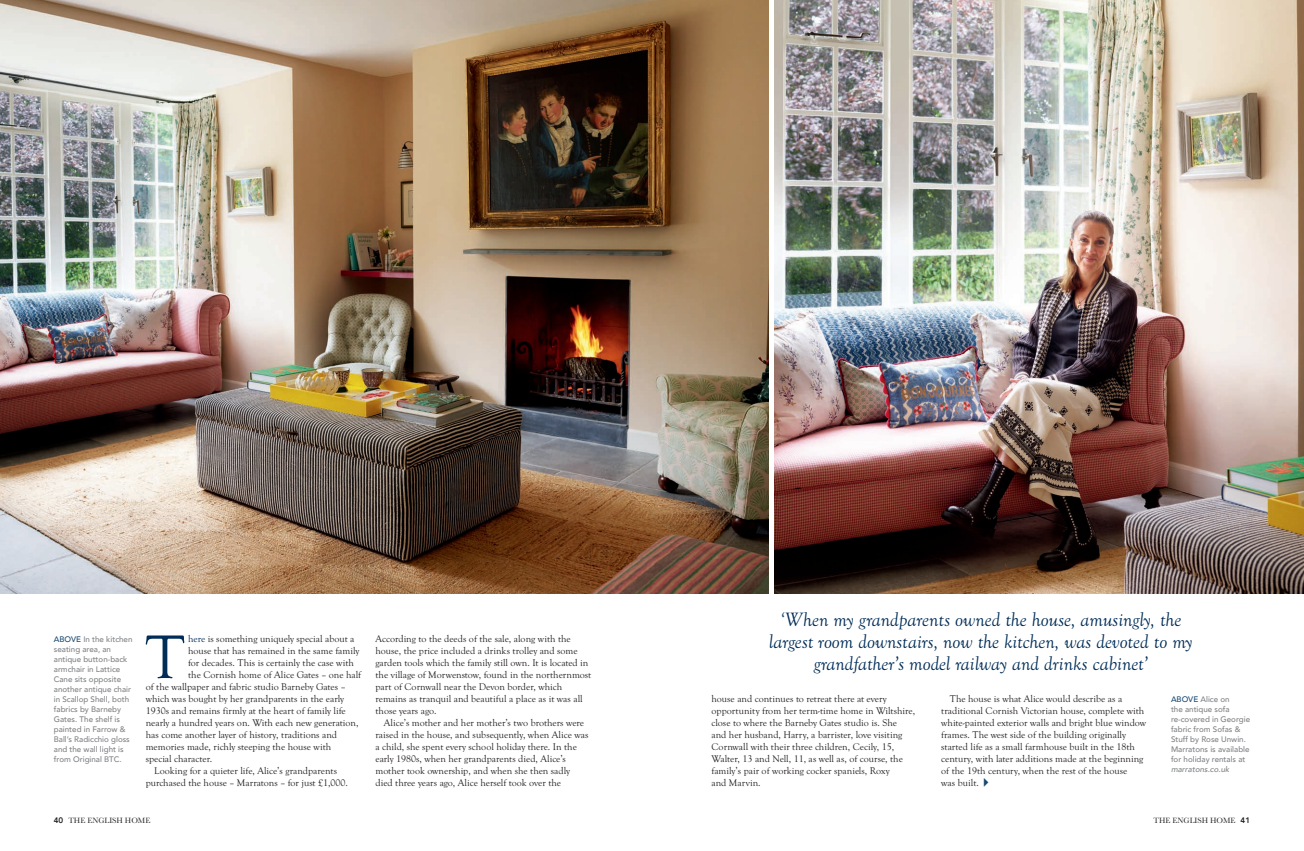
<style>
.page{position:relative;width:1304px;height:851px;background:#fff}
.page>*{position:absolute;margin:0;border:0;box-sizing:border-box;transform-origin:0 0}
.t1{font:63.5px "Goudy Old Sty";color:#002d58}
.CA_Caption{font:italic 20px "Goudy Old Sty";color:#002d58}
.t2{font:10px/12px "Goudy Old Sty";color:#231f20}
.CA_Caption-2{font:500 8px/10px "Avenir";color:#808285}
.t3{font:8px "Baskerville";color:#231f20}
.CA_Caption-3{font:italic 500 8px "Avenir";color:#808285}
.s1{color:#194870}
.s2{color:#002d58}
.s3{font-family:"Avenir";font-weight:800}
</style>
<div class="page">
<img style="left:775px;top:0;width:529px;height:593px">
<img style="left:0;top:0;width:769px;height:593px">
<p class="CA_Caption-2" style="left:54px;top:633px;width:80px"><span class="s1">ABOVE</span> In the kitchen seating area, an antique button-back armchair in Lattice<br>Cane sits opposite another antique chair in Scallop Shell, both fabrics by Barneby<br>Gates. The shelf is painted in Farrow &amp;<br>Ball’s Radicchio gloss and the wall light is from Original BTC.</p>
<p class="t1" style="left:146px;top:622px;width:40px">T</p>
<p class="t2" style="left:188px;top:632px;width:168px"><span class="s2">here</span> is something uniquely special about a</p>
<p class="t2" style="left:188px;top:644px;width:173px">house that has remained in the same family</p>
<p class="t2" style="left:188px;top:656px;width:167px">for decades. This is certainly the case with</p>
<p class="t2" style="left:188px;top:668px;width:175px">the Cornish home of Alice Gates – one half</p>
<p class="t2" style="left:146px;top:680px;width:201px">of the wallpaper and fabric studio Barneby Gates –</p>
<p class="t2" style="left:146px;top:692px;width:200px">which was bought by her grandparents in the early</p>
<p class="t2" style="left:146px;top:704px;width:202px">1930s and remains firmly at the heart of family life</p>
<p class="t2" style="left:146px;top:716px;width:214px">nearly a hundred years on. With each new generation,</p>
<p class="t2" style="left:146px;top:728px;width:193px">has come another layer of history, traditions and</p>
<p class="t2" style="left:146px;top:740px;width:187px">memories made, richly steeping the house with</p>
<p class="t2" style="left:146px;top:752px;width:68px">special character.</p>
<p class="t2" style="left:146px;top:764px;width:204px;text-align:center">Looking for a quieter life, Alice’s grandparents purchased the house – Marratons – for just £1,000.</p>
<p class="t3" style="left:54px;top:814px;width:98px"><span class="s3">40</span> THE ENGLISH HOME</p>
<p class="t2" style="left:375px;top:632px;width:217px">According to the deeds of the sale, along with the house, the price included a drinks trolley and some garden tools which the family still own. It is located in the village of Morwenstow, found in the northernmost part of Cornwall near the Devon border, which remains as tranquil and beautiful a place as it was all those years ago.</p>
<p class="t2" style="left:375px;top:716px;width:215px;text-indent:8px">Alice’s mother and her mother’s two brothers were raised in the house, and subsequently, when Alice was a child, she spent every school holiday there. In the early 1980s, when her grandparents died, Alice’s mother took ownership, and when she then sadly died three years ago, Alice herself took over the</p>
<p class="CA_Caption" style="left:780px;top:608px;width:403px"><span class="s1">‘</span>When my grandparents owned the house, amusingly, the</p>
<p class="CA_Caption" style="left:769px;top:630px;width:425px">largest room downstairs, now the kitchen, was devoted to my</p>
<p class="CA_Caption" style="left:814px;top:653px;width:336px">grandfather’s model railway and drinks cabinet’</p>
<p class="t2" style="left:711px;top:692px;width:205px">house and continues to retreat there at every opportunity from her term-time home in Wiltshire, close to where the Barneby Gates studio is. She<br>and her husband, Harry, a barrister, love visiting Cornwall with their three children, Cecily, 15, Walter, 13 and Nell, 11, as well as, of course, the family’s pair of working cocker spaniels, Roxy<br>and Marvin.</p>
<p class="t2" style="left:941px;top:692px;width:206px;text-indent:8px">The house is what Alice would describe as a traditional Cornish Victorian house, complete with white-painted exterior walls and bright blue window frames. The west side of the building originally started life as a small farmhouse built in the 18th century, with later additions made at the beginning of the 19th century, when the rest of the house<br>was built.</p>
<p class="CA_Caption-2" style="left:1171px;top:693px;width:81px"><span class="s1">ABOVE</span> Alice on<br>the antique sofa re-covered in Georgie fabric from Sofas &amp;<br>Stuff by Rose Unwin.<br>Marratons is available for holiday rentals at</p>
<p class="CA_Caption-3" style="left:1171px;top:764px;width:60px">marratons.co.uk</p>
<p class="t3" style="left:1154px;top:814px;width:98px">THE ENGLISH HOME <span class="s3">41</span></p>
</div>
